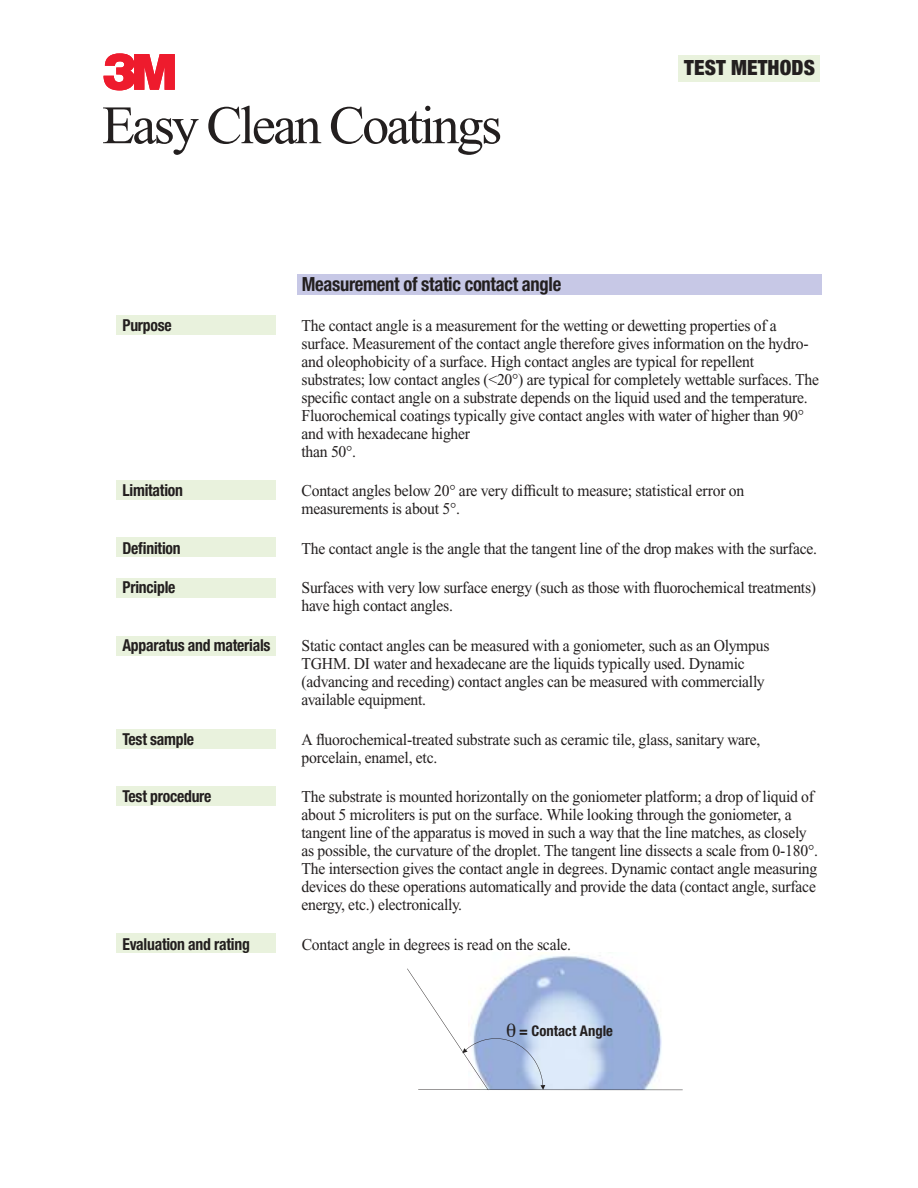
<style>
.page{position:relative;width:918px;height:1188px;background:#fff}
.page>*{position:absolute;margin:0;border:0;box-sizing:border-box;transform-origin:0 0}
.t1{font:54px "Times New Roman";letter-spacing:-.05em;color:#231f1f}
.t2{font:54px "Logo 3 Mv 3 ps";color:#ee1b2d}
.t3{font:900 condensed 21px "Helvetica Neue";letter-spacing:.005em;color:#231f1f}
.t4{font:700 condensed 19.5px "Helvetica Neue";letter-spacing:-.015em;color:#231f1f;scale:.95 1}
.t5{font:16.5px/18px "Times New Roman";letter-spacing:-.015em;color:#231f1f;scale:.95 1}
.t6{font:700 condensed 16.5px "Helvetica Neue";letter-spacing:-.015em;color:#231f1f;scale:.95 1}
.t7{font:700 condensed 14.7px "Helvetica Neue";color:#231f1f}
</style>
<div class="page">
<img style="left:517px;top:955px;width:101px;height:14px">
<div style="left:117px;top:315px;width:159px;height:20px;background:#e9f2dd"></div>
<div style="left:117px;top:538px;width:159px;height:19px;background:#e9f2dd"></div>
<div style="left:117px;top:480px;width:159px;height:20px;background:#e9f2dd"></div>
<div style="left:117px;top:636px;width:159px;height:20px;background:#e9f2dd"></div>
<div style="left:117px;top:729px;width:159px;height:20px;background:#e9f2dd"></div>
<div style="left:117px;top:786px;width:159px;height:20px;background:#e9f2dd"></div>
<div style="left:117px;top:934px;width:159px;height:19px;background:#e9f2dd"></div>
<div style="left:117px;top:578px;width:159px;height:20px;background:#e9f2dd"></div>
<div style="left:297px;top:275px;width:524px;height:20px;background:#c7c8e6"></div>
<div style="left:678px;top:55px;width:142px;height:27px;background:#e9f2dd"></div>
<svg style="left:407px;top:969px;width:276px;height:122px"></svg>
<h1 class="t2" style="left:104px;top:40px;width:73px">3</h1>
<h1 class="t1" style="left:102px;top:106px;width:401px">Easy Clean Coatings</h1>
<p class="t4" style="left:302px;top:277px;width:275px">Measurement of static contact angle</p>
<p class="t3" style="left:684px;top:60px;width:132px">TEST METHODS</p>
<p class="t6" style="left:122px;top:319px;width:54px">Purpose</p>
<p class="t5" style="left:302px;top:318px;width:546px">The contact angle is a measurement for the wetting or dewetting properties of a surface. Measurement of the contact angle therefore gives information on the hydro&shy;and oleophobicity of a surface. High contact angles are typical for repellent substrates; low contact angles (&lt;20°) are typical for completely wettable surfaces. The specific contact angle on a substrate depends on the liquid used and the temperature.<br>Fluorochemical coatings typically give contact angles with water of higher than 90° and with hexadecane higher<br>than 50°.</p>
<p class="t6" style="left:122px;top:484px;width:65px">Limitation</p>
<p class="t5" style="left:302px;top:483px;width:468px">Contact angles below 20° are very difficult to measure; statistical error on measurements is about 5°.</p>
<p class="t6" style="left:122px;top:542px;width:63px">Definition</p>
<p class="t5" style="left:302px;top:541px;width:544px">The contact angle is the angle that the tangent line of the drop makes with the surface.</p>
<p class="t6" style="left:122px;top:582px;width:57px">Principle</p>
<p class="t5" style="left:302px;top:580px;width:543px">Surfaces with very low surface energy (such as those with fluorochemical treatments) have high contact angles.</p>
<p class="t6" style="left:122px;top:639px;width:157px">Apparatus and materials</p>
<p class="t5" style="left:302px;top:638px;width:494px">Static contact angles can be measured with a goniometer, such as an Olympus TGHM. DI water and hexadecane are the liquids typically used. Dynamic (advancing and receding) contact angles can be measured with commercially available equipment.</p>
<p class="t6" style="left:122px;top:733px;width:77px">Test sample</p>
<p class="t5" style="left:302px;top:732px;width:485px">A fluorochemical-treated substrate such as ceramic tile, glass, sanitary ware, porcelain, enamel, etc.</p>
<p class="t6" style="left:122px;top:790px;width:95px">Test procedure</p>
<p class="t5" style="left:302px;top:789px;width:545px">The substrate is mounted horizontally on the goniometer platform; a drop of liquid of about 5 microliters is put on the surface. While looking through the goniometer, a tangent line of the apparatus is moved in such a way that the line matches, as closely as possible, the curvature of the droplet. The tangent line dissects a scale from 0-180°.<br>The intersection gives the contact angle in degrees. Dynamic contact angle measuring devices do these operations automatically and provide the data (contact angle, surface energy, etc.) electronically.</p>
<p class="t6" style="left:122px;top:938px;width:136px">Evaluation and rating</p>
<p class="t5" style="left:302px;top:937px;width:285px">Contact angle in degrees is read on the scale.</p>
<p class="t7" style="left:519px;top:1025px;width:95px">= Contact Angle</p>
</div>
